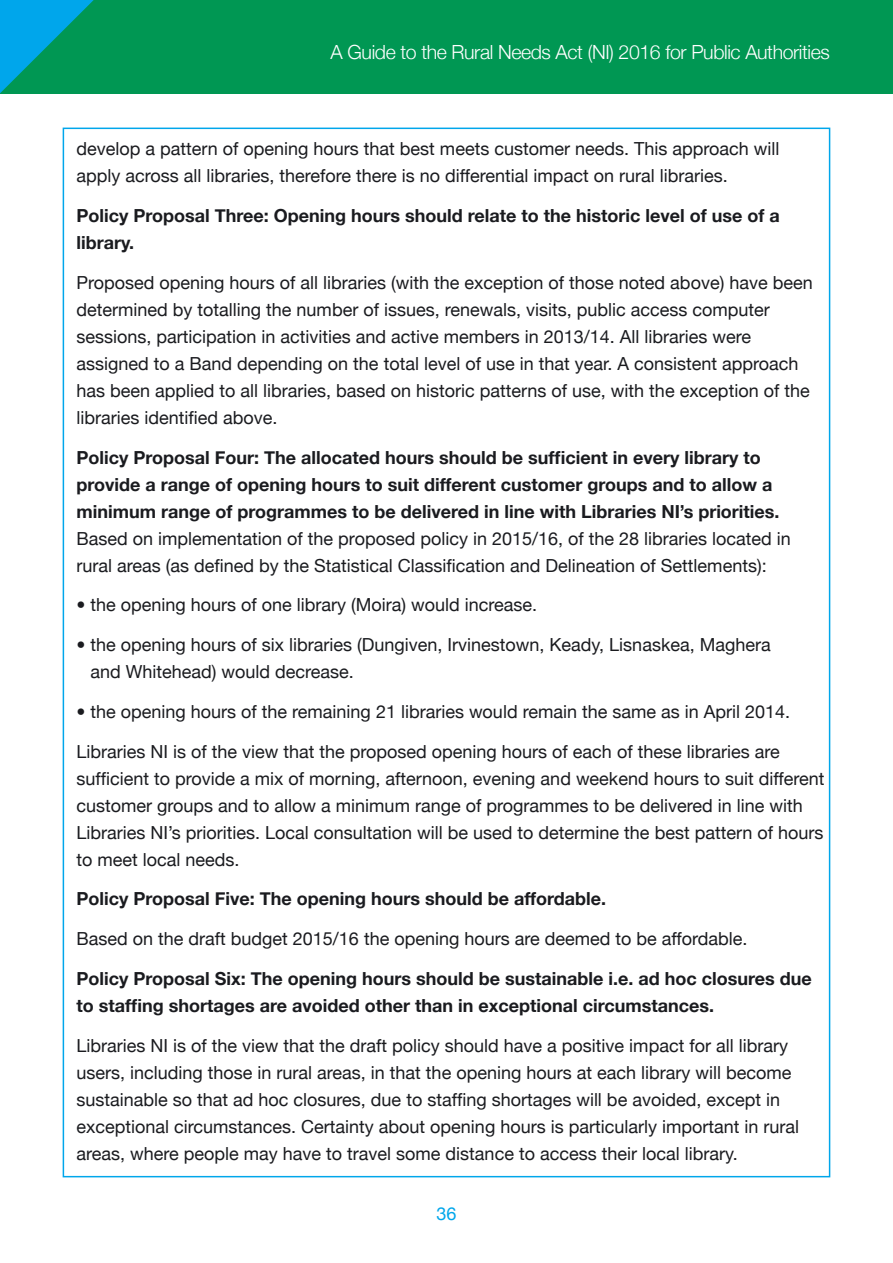
<style>
.page{position:relative;width:893px;height:1263px;background:#fff}
.page>*{position:absolute;margin:0;border:0;box-sizing:border-box;transform-origin:0 0}
.t1{font:300 19.5px "Helvetica Neue";letter-spacing:-.02em;color:#fff}
.Body_text{font:18px/27px "Helvetica Neue";color:#1a1b1f}
.Body_text-2{font:700 18px/27px "Helvetica Neue";color:#1a1b1f}
.t2{font:18px "Helvetica Neue";color:#00a6eb}
.s1{font-weight:400}
</style>
<div class="page">
<div style="left:0;top:0;width:893px;height:94px;background:#009753"></div>
<svg style="left:0;top:0;width:94px;height:93px"></svg>
<p class="t1" style="left:331px;top:40px;width:501px">A Guide to the Rural Needs Act (NI) 2016 for Public Authorities</p>
<p class="Body_text" style="left:77px;top:135px;width:704px">develop a pattern of opening hours that best meets customer needs. This approach will apply across all libraries, therefore there is no differential impact on rural libraries.</p>
<p class="Body_text-2" style="left:77px;top:202px;width:705px">Policy Proposal Three: Opening hours should relate to the historic level of use of a library.</p>
<p class="Body_text" style="left:77px;top:269px;width:738px">Proposed opening hours of all libraries (with the exception of those noted above) have been determined by totalling the number of issues, renewals, visits, public access computer sessions, participation in activities and active members in 2013/14. All libraries were assigned to a Band depending on the total level of use in that year. A consistent approach has been applied to all libraries, based on historic patterns of use, with the exception of the libraries identified above.</p>
<p class="Body_text-2" style="left:77px;top:443px;width:716px">Policy Proposal Four: The allocated hours should be sufficient in every library to provide a range of opening hours to suit different customer groups and to allow a minimum range of programmes to be delivered in line with Libraries NI’s priorities.<br><span class="s1">Based on implementation of the proposed policy in 2015/16, of the 28 libraries located in rural areas (as defined by the Statistical Classification and Delineation of Settlements):</span></p>
<p class="Body_text" style="left:77px;top:591px;width:462px">• the opening hours of one library (Moira) would increase.</p>
<p class="Body_text" style="left:91px;top:631px;width:682px;text-indent:-14px">• the opening hours of six libraries (Dungiven, Irvinestown, Keady, Lisnaskea, Maghera and Whitehead) would decrease.</p>
<p class="Body_text" style="left:77px;top:698px;width:715px">• the opening hours of the remaining 21 libraries would remain the same as in April 2014.</p>
<p class="Body_text" style="left:77px;top:737px;width:749px">Libraries NI is of the view that the proposed opening hours of each of these libraries are sufficient to provide a mix of morning, afternoon, evening and weekend hours to suit different customer groups and to allow a minimum range of programmes to be delivered in line with Libraries NI’s priorities. Local consultation will be used to determine the best pattern of hours to meet local needs.</p>
<p class="Body_text-2" style="left:77px;top:885px;width:531px">Policy Proposal Five: The opening hours should be affordable.</p>
<p class="Body_text" style="left:77px;top:925px;width:672px">Based on the draft budget 2015/16 the opening hours are deemed to be affordable.</p>
<p class="Body_text-2" style="left:77px;top:965px;width:737px">Policy Proposal Six: The opening hours should be sustainable i.e. ad hoc closures due to staffing shortages are avoided other than in exceptional circumstances.</p>
<p class="Body_text" style="left:77px;top:1031px;width:724px">Libraries NI is of the view that the draft policy should have a positive impact for all library users, including those in rural areas, in that the opening hours at each library will become sustainable so that ad hoc closures, due to staffing shortages will be avoided, except in exceptional circumstances. Certainty about opening hours is particularly important in rural areas, where people may have to travel some distance to access their local library.</p>
<p class="t2" style="left:436px;top:1202px;width:22px">36</p>
</div>
